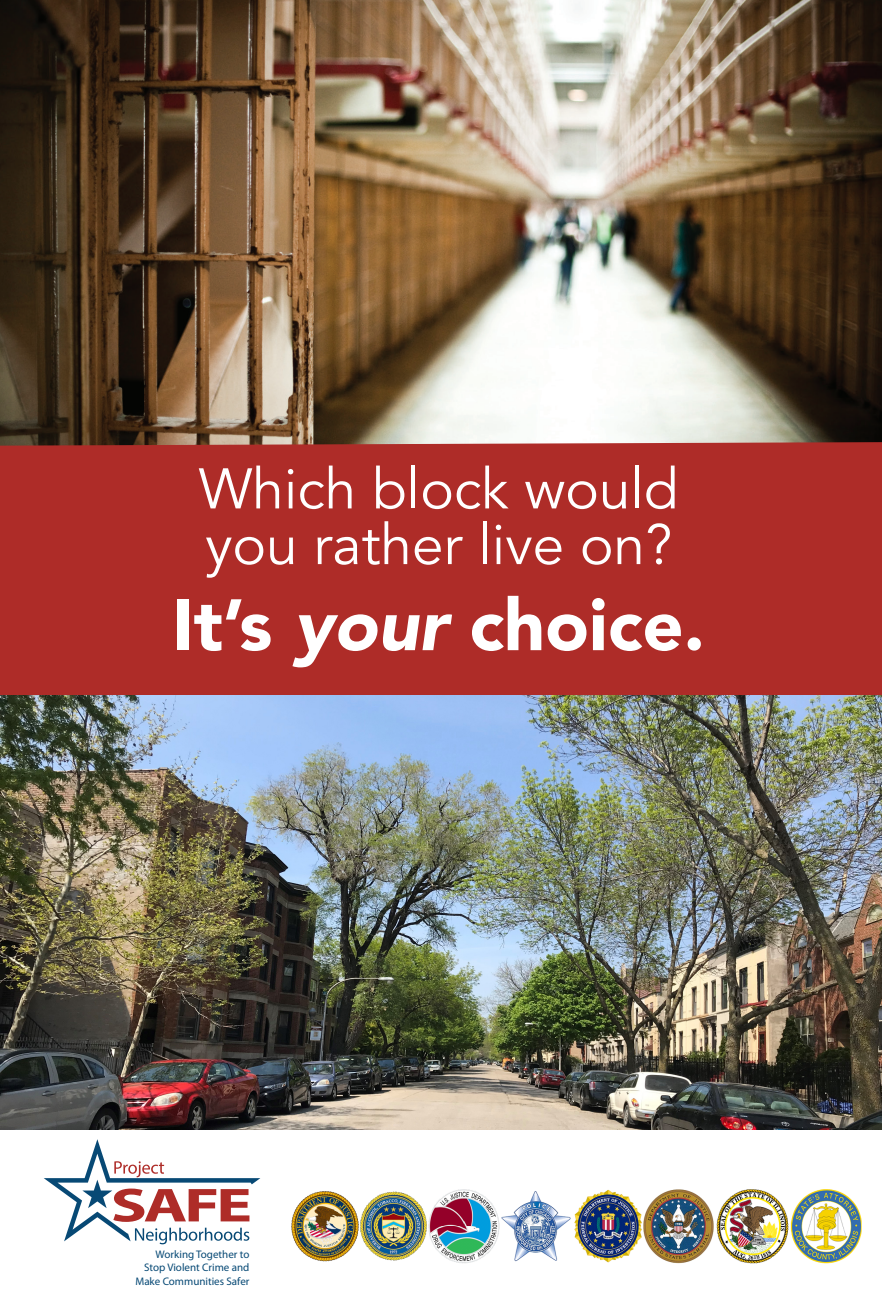
<style>
.page{position:relative;width:882px;height:1314px;background:#fff}
.page>*{position:absolute;margin:0;border:0;box-sizing:border-box;transform-origin:0 0}
.t1{font:900 71.9px "Avenir";color:#fff}
.t2{font:56.7px/55.7px "Avenir";color:#fff}
.t3{font:11px/13.6px "Myriad Pro";color:#074975;text-align:right}
.s1{font-style:italic}
</style>
<div class="page">
<div style="left:0;top:446px;width:882px;height:639px;background:#ae2c28"></div>
<img style="left:0;top:0;width:882px;height:446px">
<svg style="left:44px;top:1139px;width:216px;height:105px"></svg>
<img style="left:1px;top:696px;width:880px;height:433px">
<img style="left:291px;top:1189px;width:570px;height:75px">
<h2 class="t2" style="left:199px;top:462px;width:481px">Which block would you rather live on?</h2>
<h1 class="t1" style="left:173px;top:564px;width:534px">It’s <span class="s1">your</span> choice.</h1>
<p class="t3" style="left:135px;top:1247px;width:116px">Working Together to<br>Stop Violent Crime and<br>Make Communities Safer</p>
</div>
